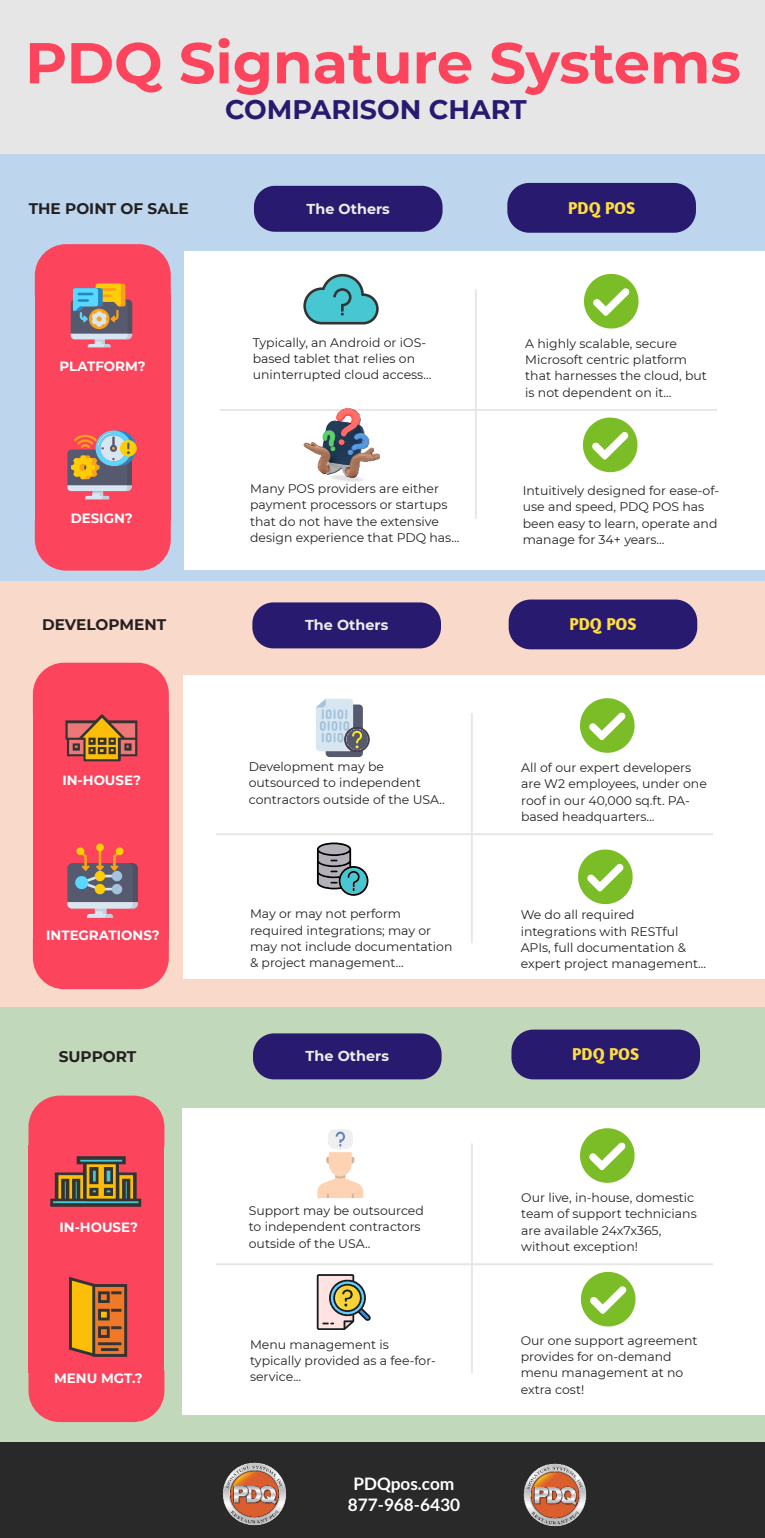
<style>
.page{position:relative;width:765px;height:1538px;background:#fff}
.page>*{position:absolute;margin:0;border:0;box-sizing:border-box;transform-origin:0 0}
.t1{font:700 57.5px "Montserrat";color:#fc445d}
.t2{font:700 26.75px "Montserrat";color:#281a6f}
.t3{font:700 17.25px/20.6px "Lato";color:#fff;text-align:center}
.t4{font:700 17.25px "Amaranth";color:#ffde3e}
.t5{font:700 15.38px "Montserrat";color:#242020}
.t6{font:700 14.38px "Montserrat";color:#ededed}
.t7{font:700 13.38px "Montserrat";color:#fff}
.t8{font:12.5px/16.2px "Montserrat";color:#242020}
</style>
<div class="page">
<div style="left:0;top:0;width:765px;height:154px;background:#e6e6e6"></div>
<div style="left:0;top:154px;width:765px;height:427px;background:#bed6ed"></div>
<div style="left:184px;top:251px;width:581px;height:319px;background:#fff"></div>
<div style="left:0;top:581px;width:765px;height:426px;background:#f9d9c9"></div>
<div style="left:183px;top:675px;width:582px;height:304px;background:#fff"></div>
<div style="left:0;top:1007px;width:765px;height:435px;background:#c2d8ba"></div>
<div style="left:182px;top:1108px;width:583px;height:306px;background:#fff"></div>
<div style="left:0;top:1442px;width:765px;height:96px;background:#292929"></div>
<div style="left:33px;top:712px;width:136px;height:227px;background:#fc445d"></div>
<svg style="left:33px;top:939px;width:136px;height:50px;background:#fb4d63"></svg>
<div style="left:28px;top:1145px;width:136px;height:227px;background:#fc445d"></div>
<svg style="left:28px;top:1095px;width:136px;height:50px;background:#f74f64"></svg>
<div style="left:28px;top:1372px;width:136px;height:50px;background:#fc445d"></div>
<img style="left:222px;top:1462px;width:64px;height:64px">
<svg style="left:253px;top:185px;width:190px;height:47px;background:#322778"></svg>
<img style="left:523px;top:1463px;width:64px;height:64px">
<svg style="left:507px;top:182px;width:189px;height:51px;background:#322677"></svg>
<svg style="left:317px;top:842px;width:51px;height:54px"></svg>
<svg style="left:581px;top:1271px;width:54px;height:55px"></svg>
<svg style="left:303px;top:274px;width:76px;height:50px"></svg>
<svg style="left:580px;top:698px;width:55px;height:55px"></svg>
<svg style="left:580px;top:1128px;width:55px;height:54px"></svg>
<svg style="left:583px;top:417px;width:55px;height:55px"></svg>
<hr style="left:471px;top:714px;width:2px;height:228px;background:#e6e6e6">
<hr style="left:471px;top:1144px;width:2px;height:228px;background:#e6e6e6">
<hr style="left:217px;top:833px;width:495px;height:2px;background:#e6e6e6">
<hr style="left:217px;top:1263px;width:495px;height:2px;background:#e6e6e6">
<svg style="left:584px;top:274px;width:55px;height:54px"></svg>
<svg style="left:316px;top:698px;width:54px;height:59px"></svg>
<svg style="left:317px;top:1129px;width:46px;height:69px"></svg>
<hr style="left:475px;top:290px;width:2px;height:228px;background:#e6e6e6">
<svg style="left:252px;top:602px;width:189px;height:47px;background:#352675"></svg>
<svg style="left:253px;top:1033px;width:189px;height:47px;background:#322674"></svg>
<hr style="left:221px;top:409px;width:495px;height:2px;background:#e6e6e6">
<svg style="left:508px;top:599px;width:190px;height:51px;background:#372775"></svg>
<svg style="left:511px;top:1029px;width:189px;height:51px;background:#322774"></svg>
<div style="left:35px;top:294px;width:136px;height:227px;background:#fc445d"></div>
<div style="left:35px;top:521px;width:136px;height:49px;background:#fc445d"></div>
<svg style="left:35px;top:244px;width:136px;height:103px"></svg>
<svg style="left:317px;top:1274px;width:54px;height:56px"></svg>
<svg style="left:67px;top:430px;width:70px;height:69px"></svg>
<svg style="left:67px;top:843px;width:71px;height:75px"></svg>
<svg style="left:69px;top:1276px;width:58px;height:80px;background:#bb7327"></svg>
<svg style="left:33px;top:662px;width:136px;height:99px"></svg>
<img style="left:304px;top:408px;width:76px;height:73px">
<svg style="left:578px;top:849px;width:55px;height:55px"></svg>
<svg style="left:50px;top:1156px;width:91px;height:50px"></svg>
<h1 class="t1" style="left:25px;top:21px;width:717px">PDQ Signature Systems</h1>
<h2 class="t2" style="left:225px;top:90px;width:303px">COMPARISON CHART</h2>
<p class="t5" style="left:29px;top:197px;width:161px">THE POINT OF SALE</p>
<p class="t6" style="left:307px;top:198px;width:85px">The Others</p>
<h3 class="t4" style="left:568px;top:197px;width:69px">PDQ POS</h3>
<p class="t7" style="left:60px;top:356px;width:88px">PLATFORM?</p>
<p class="t7" style="left:71px;top:508px;width:64px">DESIGN?</p>
<p class="t5" style="left:42px;top:613px;width:126px">DEVELOPMENT</p>
<p class="t7" style="left:62px;top:771px;width:80px">IN-HOUSE?</p>
<p class="t7" style="left:46px;top:925px;width:115px">INTEGRATIONS?</p>
<p class="t5" style="left:59px;top:1045px;width:79px">SUPPORT</p>
<p class="t7" style="left:60px;top:1217px;width:80px">IN-HOUSE?</p>
<p class="t7" style="left:54px;top:1368px;width:90px">MENU MGT.?</p>
<p class="t8" style="left:253px;top:334px;width:180px">Typically, an Android or iOS&shy;based tablet that relies on uninterrupted cloud access...</p>
<p class="t8" style="left:250px;top:480px;width:211px">Many POS providers are either payment processors or startups that do not have the extensive design experience that PDQ has...</p>
<p class="t6" style="left:305px;top:615px;width:85px">The Others</p>
<p class="t8" style="left:249px;top:758px;width:198px">Development may be outsourced to independent contractors outside of the USA..</p>
<p class="t8" style="left:250px;top:905px;width:204px">May or may not perform required integrations; may or may not include documentation &amp; project management...</p>
<p class="t6" style="left:306px;top:1045px;width:85px">The Others</p>
<p class="t8" style="left:249px;top:1202px;width:177px">Support may be outsourced to independent contractors outside of the USA..</p>
<p class="t8" style="left:250px;top:1335px;width:188px">Menu management is typically provided as a fee-for&shy;service...</p>
<h3 class="t3" style="left:348px;top:1473px;width:114px">PDQpos.com<br>877-968-6430</h3>
<p class="t8" style="left:525px;top:335px;width:183px">A highly scalable, secure<br>Microsoft centric platform that harnesses the cloud, but is not dependent on it...</p>
<p class="t8" style="left:523px;top:482px;width:198px">Intuitively designed for ease-of&shy;use and speed, PDQ POS has been easy to learn, operate and manage for 34+ years...</p>
<h3 class="t4" style="left:569px;top:613px;width:69px">PDQ POS</h3>
<p class="t8" style="left:521px;top:759px;width:187px">All of our expert developers are W2 employees, under one roof in our 40,000 sq.ft. PA&shy;based headquarters...</p>
<p class="t8" style="left:521px;top:906px;width:187px">We do all required integrations with RESTful<br>APIs, full documentation &amp; expert project management...</p>
<h3 class="t4" style="left:572px;top:1043px;width:69px">PDQ POS</h3>
<p class="t8" style="left:521px;top:1189px;width:177px">Our live, in-house, domestic team of support technicians are available 24x7x365, without exception!</p>
<p class="t8" style="left:521px;top:1331px;width:178px">Our one support agreement provides for on-demand menu management at no extra cost!</p>
</div>
